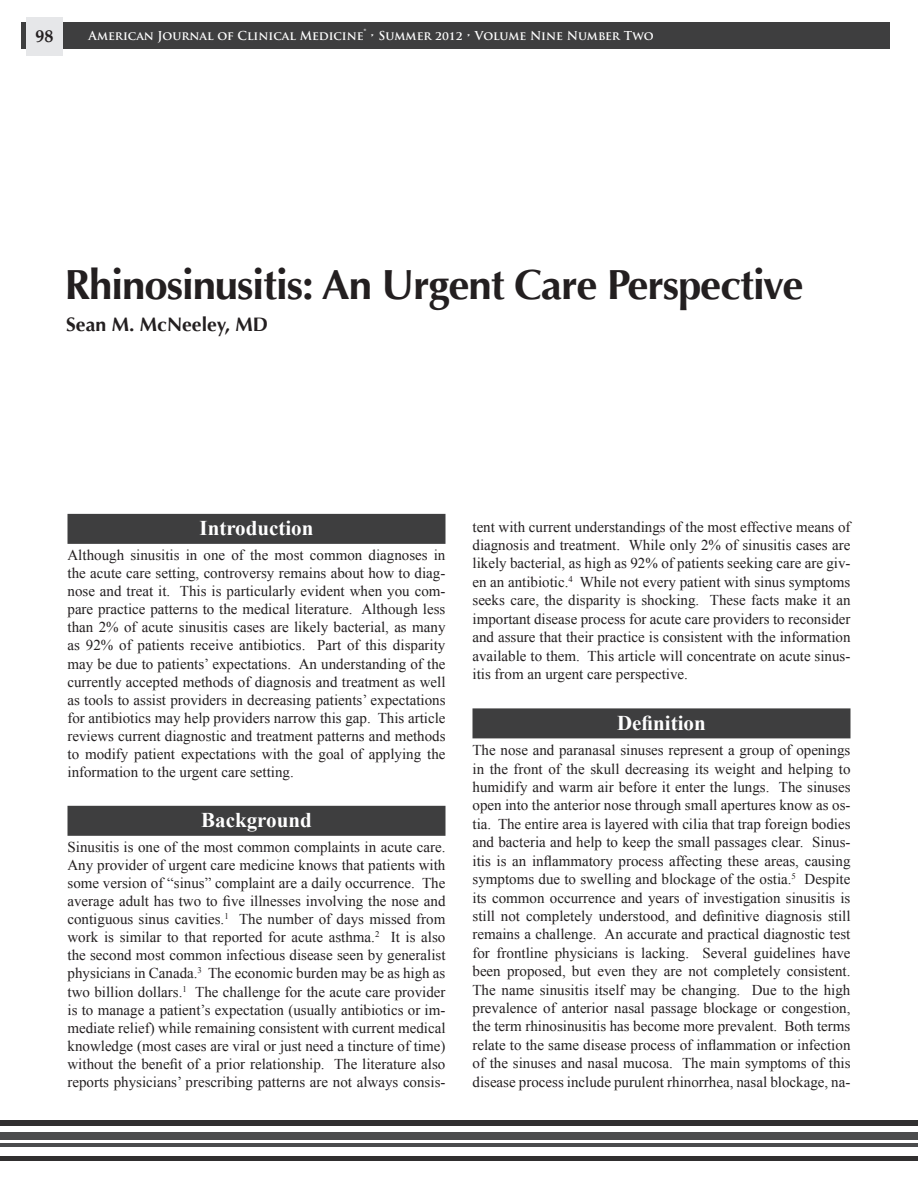
<style>
.page{position:relative;width:918px;height:1188px;background:#fff}
.page>*{position:absolute;margin:0;border:0;box-sizing:border-box;transform-origin:0 0}
.Headline{font:700 42px "Optima";letter-spacing:-.025em;color:#231f20}
.Rev_Sub_Head{font:700 21px "Times New Roman";color:#fff}
.BYLINE{font:700 19.5px "Optima";color:#231f20}
.t1{font:700 18px "Palatino";color:#231f20}
.Body_Text{font:15px/18.5px "Times New Roman";color:#231f20;text-align:justify}
.t2{font:700 12px "Trajan Pro";color:#fff}
</style>
<div class="page">
<div style="left:21px;top:22px;width:869px;height:27px;background:#3e3e3f"></div>
<div style="left:26px;top:17px;width:37px;height:39px;background:#e6e7e9"></div>
<div style="left:0;top:1121px;width:918px;height:40px;background:#312f30"></div>
<div style="left:0;top:1126px;width:918px;height:29px;background:#fff"></div>
<div style="left:0;top:1133px;width:918px;height:7px;background:#4b4c4d"></div>
<hr style="left:0;top:1143px;width:918px;height:3px;background:#4b4c4d">
<div style="left:68px;top:514px;width:378px;height:30px;background:#3e3e3f"></div>
<div style="left:68px;top:806px;width:378px;height:30px;background:#3e3e3f"></div>
<div style="left:472px;top:708px;width:378px;height:30px;background:#3e3e3f"></div>
<p class="t1" style="left:36px;top:21px;width:19px">98</p>
<p class="t2" style="left:89px;top:28px;width:567px">American Journal of Clinical Medicine® • Summer 2012 • Volume Nine Number Two</p>
<p class="Headline" style="left:65px;top:260px;width:740px">Rhinosinusitis: An Urgent Care Perspective</p>
<p class="BYLINE" style="left:66px;top:313px;width:203px">Sean M. McNeeley, MD</p>
<p class="Rev_Sub_Head" style="left:200px;top:514px;width:115px">Introduction</p>
<p class="Body_Text" style="left:68px;top:546px;width:380px;line-height:18px">Although sinusitis in one of the most common diagnoses in the acute care setting, controversy remains about how to diag&shy;nose and treat it. This is particularly evident when you com&shy;pare practice patterns to the medical literature. Although less than 2% of acute sinusitis cases are likely bacterial, as many as 92% of patients receive antibiotics. Part of this disparity may be due to patients’ expectations. An understanding of the currently accepted methods of diagnosis and treatment as well as tools to assist providers in decreasing patients’ expectations for antibiotics may help providers narrow this gap. This article reviews current diagnostic and treatment patterns and methods to modify patient expectations with the goal of applying the information to the urgent care setting.</p>
<p class="Rev_Sub_Head" style="left:201px;top:806px;width:112px">Background</p>
<p class="Body_Text" style="left:68px;top:838px;width:380px;line-height:18px">Sinusitis is one of the most common complaints in acute care.<br>Any provider of urgent care medicine knows that patients with some version of “sinus” complaint are a daily occurrence. The average adult has two to five illnesses involving the nose and contiguous sinus cavities.<sup>1</sup> The number of days missed from work is similar to that reported for acute asthma.<sup>2</sup> It is also the second most common infectious disease seen by generalist physicians in Canada.<sup>3</sup> The economic burden may be as high as two billion dollars.<sup>1</sup> The challenge for the acute care provider is to manage a patient’s expectation (usually antibiotics or im&shy;mediate relief) while remaining consistent with current medical knowledge (most cases are viral or just need a tincture of time) without the benefit of a prior relationship. The literature also reports physicians’ prescribing patterns are not always consis-</p>
<p class="Body_Text" style="left:472px;top:517px;width:380px">tent with current understandings of the most effective means of diagnosis and treatment. While only 2% of sinusitis cases are likely bacterial, as high as 92% of patients seeking care are giv&shy;en an antibiotic.<sup>4</sup> While not every patient with sinus symptoms seeks care, the disparity is shocking. These facts make it an important disease process for acute care providers to reconsider and assure that their practice is consistent with the information available to them. This article will concentrate on acute sinus&shy;itis from an urgent care perspective.</p>
<p class="Rev_Sub_Head" style="left:617px;top:708px;width:90px">Definition</p>
<p class="Body_Text" style="left:472px;top:741px;width:380px">The nose and paranasal sinuses represent a group of openings in the front of the skull decreasing its weight and helping to humidify and warm air before it enter the lungs. The sinuses open into the anterior nose through small apertures know as os&shy;tia. The entire area is layered with cilia that trap foreign bodies and bacteria and help to keep the small passages clear. Sinus&shy;itis is an inflammatory process affecting these areas, causing symptoms due to swelling and blockage of the ostia.<sup>5</sup> Despite its common occurrence and years of investigation sinusitis is still not completely understood, and definitive diagnosis still remains a challenge. An accurate and practical diagnostic test for frontline physicians is lacking. Several guidelines have been proposed, but even they are not completely consistent.<br>The name sinusitis itself may be changing. Due to the high prevalence of anterior nasal passage blockage or congestion, the term rhinosinusitis has become more prevalent. Both terms relate to the same disease process of inflammation or infection of the sinuses and nasal mucosa. The main symptoms of this disease process include purulent rhinorrhea, nasal blockage, na-</p>
</div>
